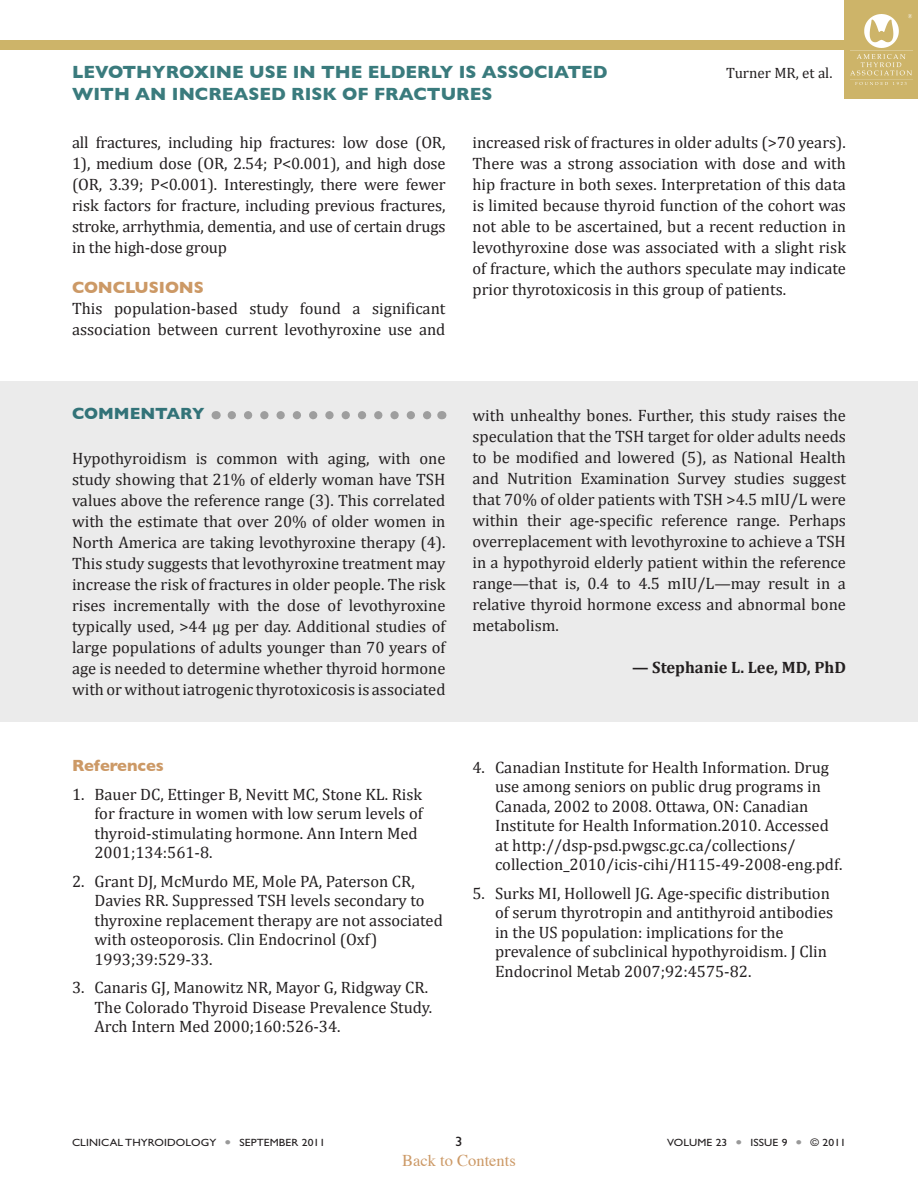
<style>
.page{position:relative;width:918px;height:1188px;background:#fff}
.page>*{position:absolute;margin:0;border:0;box-sizing:border-box;transform-origin:0 0}
.Topic_Header_page_2{font:700 18px "Gill Sans";color:#3a7b7d}
.body_summary{font:16.5px/21px "Cambria";color:#231f20;text-align:justify}
.commentary_bullet{font:16.5px/19.5px "Cambria";color:#231f20}
.commentary_name{font:700 16.5px "Cambria";color:#231f20}
.t1{font:16.5px "Times";color:#c96}
.Body_Head_2{font:700 16.5px "Gill Sans";color:#c96}
.Commentary{font:700 16.5px "Gill Sans";color:#327378}
.commentary_reference{font:700 16.5px "Gill Sans";color:#c96}
.Topic_Header_page_2-2{font:15px "Cambria";color:#231f20}
.t2{font:13.5px "Gill Sans Std";color:#231f20;scale:1.1 1}
.t3{font:10.5px "Gill Sans Std";letter-spacing:.01em;color:#231f20;scale:1.1 1}
.s1{color:#999}
</style>
<div class="page">
<div style="left:0;top:381px;width:918px;height:341px;background:#ebebeb"></div>
<div style="left:0;top:40px;width:918px;height:10px;background:#cdb469"></div>
<svg style="left:232px;top:411px;width:200px;height:8px"></svg>
<div style="left:845px;top:0;width:73px;height:99px;background:#cdb469"></div>
<img style="left:851px;top:14px;width:61px;height:71px">
<p class="Topic_Header_page_2" style="left:72px;top:62px;width:537px">LEVOTHYROXINE USE IN THE ELDERLY IS ASSOCIATED</p>
<p class="Topic_Header_page_2-2" style="left:726px;top:64px;width:108px">Turner MR, et al.</p>
<p class="Topic_Header_page_2" style="left:72px;top:83px;width:422px">WITH AN INCREASED RISK OF FRACTURES</p>
<p class="body_summary" style="left:72px;top:132px;width:375px">all fractures, including hip fractures: low dose (OR, 1), medium dose (OR, 2.54; P&lt;0.001), and high dose (OR, 3.39; P&lt;0.001). Interestingly, there were fewer risk factors for fracture, including previous fractures, stroke, arrhythmia, dementia, and use of certain drugs in the high-dose group</p>
<p class="Body_Head_2" style="left:72px;top:278px;width:133px">CONCLUSIONS</p>
<p class="body_summary" style="left:72px;top:298px;width:375px">This population-based study found a significant association between current levothyroxine use and</p>
<p class="body_summary" style="left:472px;top:132px;width:375px">increased risk of fractures in older adults (&gt;70 years).<br>There was a strong association with dose and with hip fracture in both sexes. Interpretation of this data is limited because thyroid function of the cohort was not able to be ascertained, but a recent reduction in levothyroxine dose was associated with a slight risk of fracture, which the authors speculate may indicate prior thyrotoxicosis in this group of patients.</p>
<p class="Commentary" style="left:72px;top:404px;width:134px">COMMENTARY</p>
<p class="body_summary" style="left:72px;top:448px;width:375px">Hypothyroidism is common with aging, with one study showing that 21% of elderly woman have TSH values above the reference range (3). This correlated with the estimate that over 20% of older women in North America are taking levothyroxine therapy (4).<br>This study suggests that levothyroxine treatment may increase the risk of fractures in older people. The risk rises incrementally with the dose of levothyroxine typically used, &gt;44 µg per day. Additional studies of large populations of adults younger than 70 years of age is needed to determine whether thyroid hormone with or without iatrogenic thyrotoxicosis is associated</p>
<p class="commentary_reference" style="left:72px;top:756px;width:93px">References</p>
<p class="commentary_bullet" style="left:94px;top:784px;width:330px;text-indent:-22px">1. Bauer DC, Ettinger B, Nevitt MC, Stone KL. Risk for fracture in women with low serum levels of thyroid-stimulating hormone. Ann Intern Med 2001;134:561-8.</p>
<p class="commentary_bullet" style="left:94px;top:871px;width:350px;text-indent:-22px">2. Grant DJ, McMurdo ME, Mole PA, Paterson CR, Davies RR. Suppressed TSH levels secondary to thyroxine replacement therapy are not associated with osteoporosis. Clin Endocrinol (Oxf)<br>1993;39:529-33.</p>
<p class="commentary_bullet" style="left:94px;top:978px;width:339px;text-indent:-22px">3. Canaris GJ, Manowitz NR, Mayor G, Ridgway CR.<br>The Colorado Thyroid Disease Prevalence Study.<br>Arch Intern Med 2000;160:526-34.</p>
<p class="body_summary" style="left:472px;top:405px;width:375px">with unhealthy bones. Further, this study raises the speculation that the TSH target for older adults needs to be modified and lowered (5), as National Health and Nutrition Examination Survey studies suggest that 70% of older patients with TSH &gt;4.5 mIU/L were within their age-specific reference range. Perhaps overreplacement with levothyroxine to achieve a TSH in a hypothyroid elderly patient within the reference range—that is, 0.4 to 4.5 mIU/L—may result in a relative thyroid hormone excess and abnormal bone metabolism.</p>
<p class="commentary_name" style="left:632px;top:657px;width:215px">— Stephanie L. Lee, MD, PhD</p>
<p class="commentary_bullet" style="left:495px;top:757px;width:349px;text-indent:-22px">4. Canadian Institute for Health Information. Drug use among seniors on public drug programs in Canada, 2002 to 2008. Ottawa, ON: Canadian Institute for Health Information.2010. Accessed at http://dsp-psd.pwgsc.gc.ca/collections/ collection_2010/icis-cihi/H115-49-2008-eng.pdf.</p>
<p class="commentary_bullet" style="left:495px;top:883px;width:340px;text-indent:-22px">5. Surks MI, Hollowell JG. Age-specific distribution of serum thyrotropin and antithyroid antibodies in the US population: implications for the prevalence of subclinical hypothyroidism. J Clin Endocrinol Metab 2007;92:4575-82.</p>
<p class="t3" style="left:72px;top:1137px;width:232px">CLINICAL THYROIDOLOGY <span class="s1">●</span> SEPTEMBER 2011</p>
<p class="t2" style="left:455px;top:1134px;width:8px">3</p>
<p class="t3" style="left:667px;top:1137px;width:164px">VOLUME 23 <span class="s1">●</span> ISSUE 9 <span class="s1">●</span> © 2011</p>
<p class="t1" style="left:402px;top:1145px;width:115px">Back to Contents</p>
</div>
